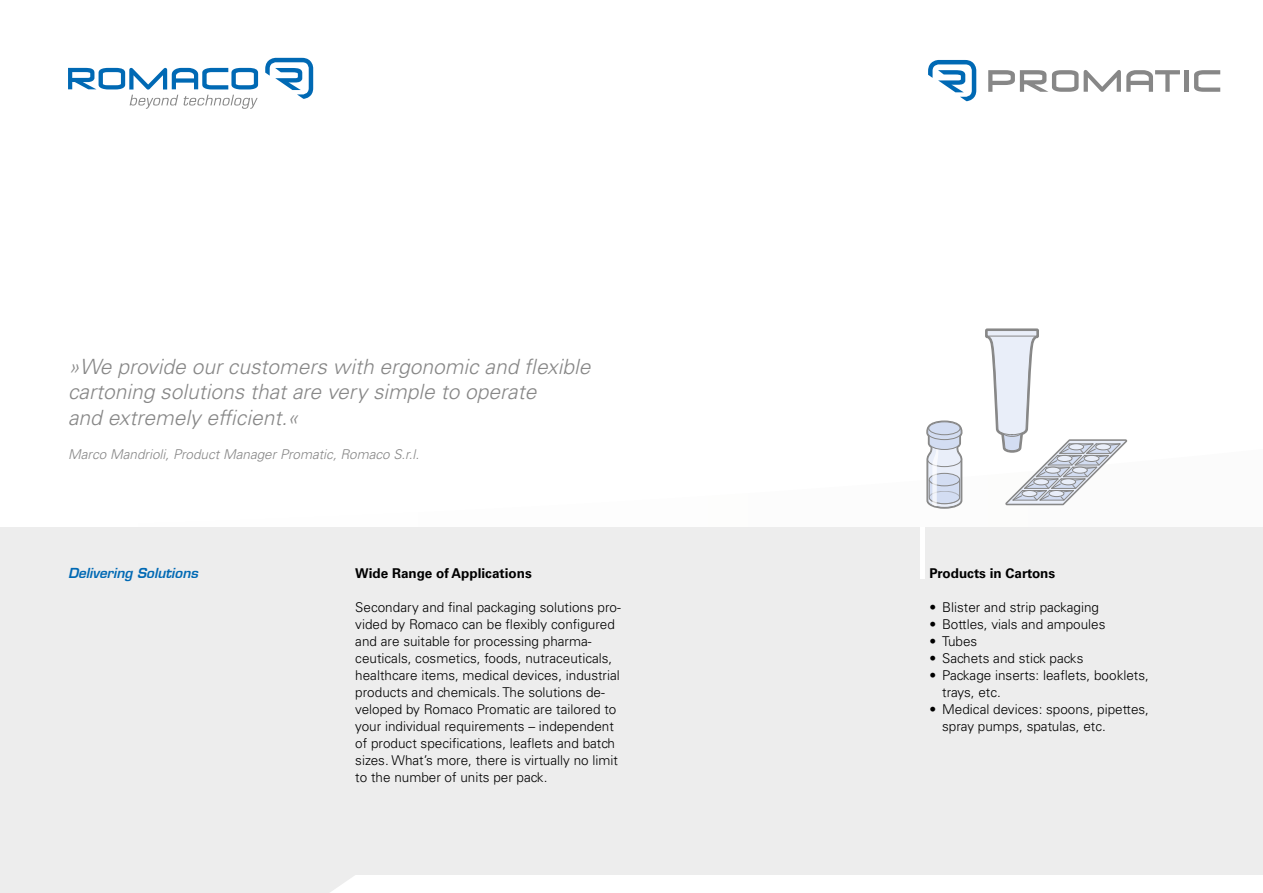
<style>
.page{position:relative;width:1263px;height:893px;background:#fff}
.page>*{position:absolute;margin:0;border:0;box-sizing:border-box;transform-origin:0 0}
.t1{font:italic 300 21px/25.2px "Univers LT Std";color:#878787}
.t2{font:300 13.5px/17px "Univers LT Std";color:#000}
.t3{font:italic 300 13.5px "Univers LT Std";color:#878787}
.t4{font:700 13.5px "Univers LT Std";color:#000}
.t5{font:italic 600 13.5px "Eurostile LT";color:#0069b4}
</style>
<div class="page">
<div style="left:0;top:527px;width:1263px;height:366px;background:#ededed"></div>
<div style="left:117px;top:876px;width:1146px;height:17px;background:#fff"></div>
<svg style="left:117px;top:875px;width:259px;height:18px"></svg>
<hr style="left:921px;top:527px;width:4px;height:51px;background:#fff">
<svg style="left:68px;top:68px;width:190px;height:41px"></svg>
<svg style="left:265px;top:58px;width:48px;height:41px"></svg>
<svg style="left:985px;top:328px;width:142px;height:177px"></svg>
<svg style="left:926px;top:420px;width:36px;height:89px;background:#cfd4de"></svg>
<div style="left:929px;top:422px;width:31px;height:13px;background:#d3ddf2;border-radius:50%"></div>
<div style="left:928px;top:422px;width:32px;height:13px;border:1px solid #878787;border-radius:50%"></div>
<svg style="left:928px;top:60px;width:48px;height:41px"></svg>
<hr style="left:1184px;top:70px;width:4px;height:22px;background:#878787">
<svg style="left:1194px;top:70px;width:26px;height:22px"></svg>
<svg style="left:988px;top:70px;width:90px;height:22px"></svg>
<svg style="left:1084px;top:70px;width:96px;height:22px"></svg>
<h1 class="t1" style="left:68px;top:354px;width:524px">»We provide our customers with ergonomic and flexible cartoning solutions that are very simple to operate<br>and extremely efficient.«</h1>
<p class="t3" style="left:68px;top:446px;width:353px">Marco Mandrioli, Product Manager Promatic, Romaco S.r.l.</p>
<p class="t5" style="left:68px;top:565px;width:131px">Delivering Solutions</p>
<p class="t4" style="left:355px;top:566px;width:178px">Wide Range of Applications</p>
<p class="t2" style="left:355px;top:599px;width:267px">Secondary and final packaging solutions pro&shy;vided by Romaco can be flexibly configured and are suitable for processing pharma&shy;ceuticals, cosmetics, foods, nutraceuticals, healthcare items, medical devices, industrial products and chemicals. The solutions de&shy;veloped by Romaco Promatic are tailored to your individual requirements – independent of product specifications, leaflets and batch sizes. What’s more, there is virtually no limit to the number of units per pack.</p>
<p class="t4" style="left:929px;top:566px;width:127px">Products in Cartons</p>
<p class="t2" style="left:929px;top:599px;width:171px">• Blister and strip packaging</p>
<p class="t2" style="left:929px;top:616px;width:178px">• Bottles, vials and ampoules</p>
<p class="t2" style="left:929px;top:633px;width:49px">• Tubes</p>
<p class="t2" style="left:929px;top:650px;width:156px">• Sachets and stick packs</p>
<p class="t2" style="left:942px;top:667px;width:208px;text-indent:-13px">• Package inserts: leaflets, booklets, trays, etc.</p>
<p class="t2" style="left:942px;top:701px;width:208px;text-indent:-13px">• Medical devices: spoons, pipettes, spray pumps, spatulas, etc.</p>
</div>
